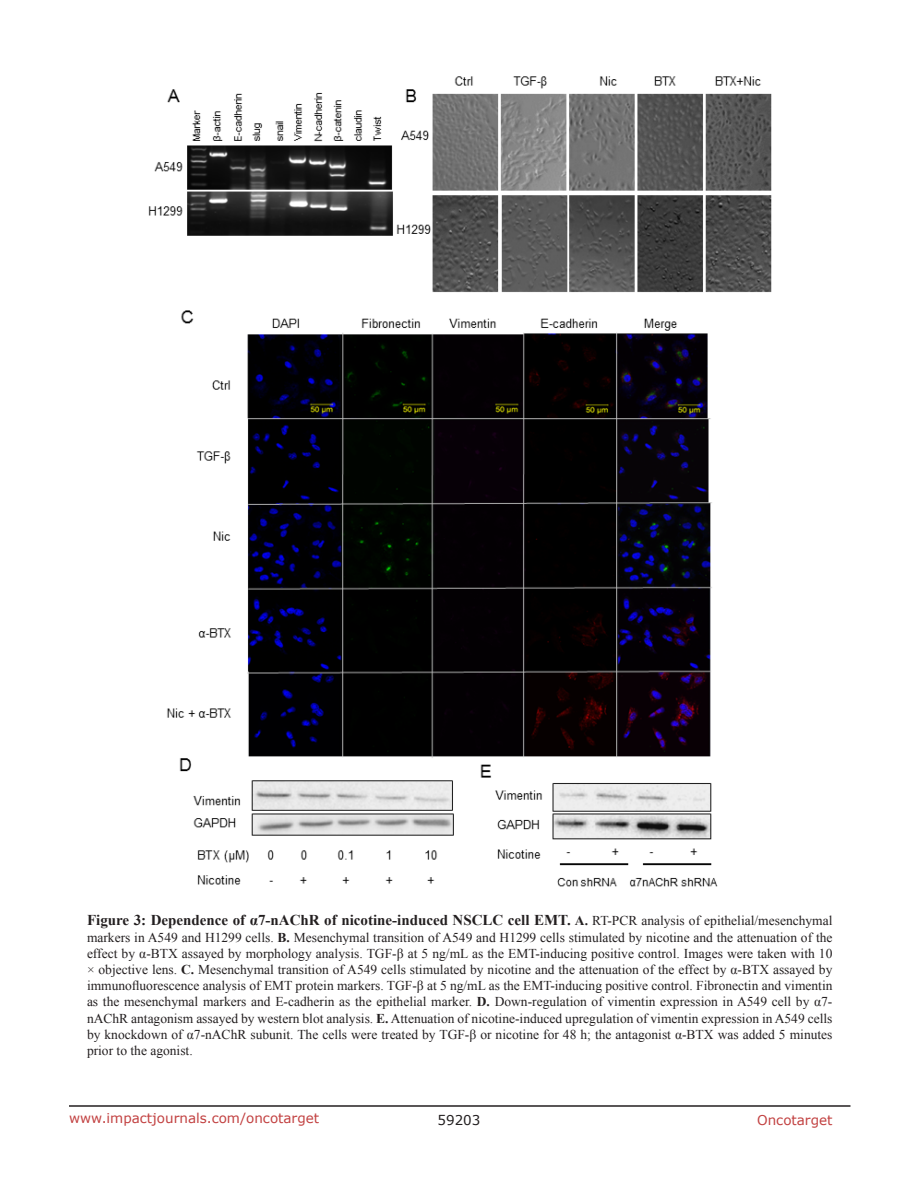
<style>
.page{position:relative;width:918px;height:1188px;background:#fff}
.page>*{position:absolute;margin:0;border:0;box-sizing:border-box;transform-origin:0 0}
.figuretext{font:700 15px "Times New Roman";color:#231f20}
.figuretext-2{font:13.5px/16.2px "Times New Roman";color:#231f20;text-align:justify}
.t1{font:13.5px "Verdana";color:#c24141}
.t2{font:13.5px "Verdana";color:#231f20}
.s1{font-size:13.5px}
.s2{font-weight:400;font-size:13.5px}
.s3{font-weight:700}
</style>
<div class="page">
<hr style="left:69px;top:1105px;width:781px;height:2px;background:#231f20">
<img style="left:148px;top:76px;width:624px;height:811px">
<p class="figuretext" style="left:87px;top:910px;width:747px">Figure 3: Dependence of α7-nAChR of nicotine-induced NSCLC cell EMT. <span class="s1">A.</span> <span class="s2">RT-PCR analysis of epithelial/mesenchymal</span></p>
<p class="figuretext-2" style="left:87px;top:929px;width:747px">markers in A549 and H1299 cells. <span class="s3">B.</span> Mesenchymal transition of A549 and H1299 cells stimulated by nicotine and the attenuation of the effect by α-BTX assayed by morphology analysis. TGF-β at 5 ng/mL as the EMT-inducing positive control. Images were taken with 10 × objective lens. <span class="s3">C.</span> Mesenchymal transition of A549 cells stimulated by nicotine and the attenuation of the effect by α-BTX assayed by immunofluorescence analysis of EMT protein markers. TGF-β at 5 ng/mL as the EMT-inducing positive control. Fibronectin and vimentin as the mesenchymal markers and E-cadherin as the epithelial marker. <span class="s3">D.</span> Down-regulation of vimentin expression in A549 cell by α7- nAChR antagonism assayed by western blot analysis. <span class="s3">E.</span> Attenuation of nicotine-induced upregulation of vimentin expression in A549 cells by knockdown of α7-nAChR subunit. The cells were treated by TGF-β or nicotine for 48 h; the antagonist α-BTX was added 5 minutes prior to the agonist.</p>
<p class="t1" style="left:69px;top:1109px;width:252px">www.impactjournals.com/oncotarget</p>
<p class="t2" style="left:438px;top:1111px;width:44px">59203</p>
<p class="t1" style="left:757px;top:1111px;width:77px">Oncotarget</p>
</div>
